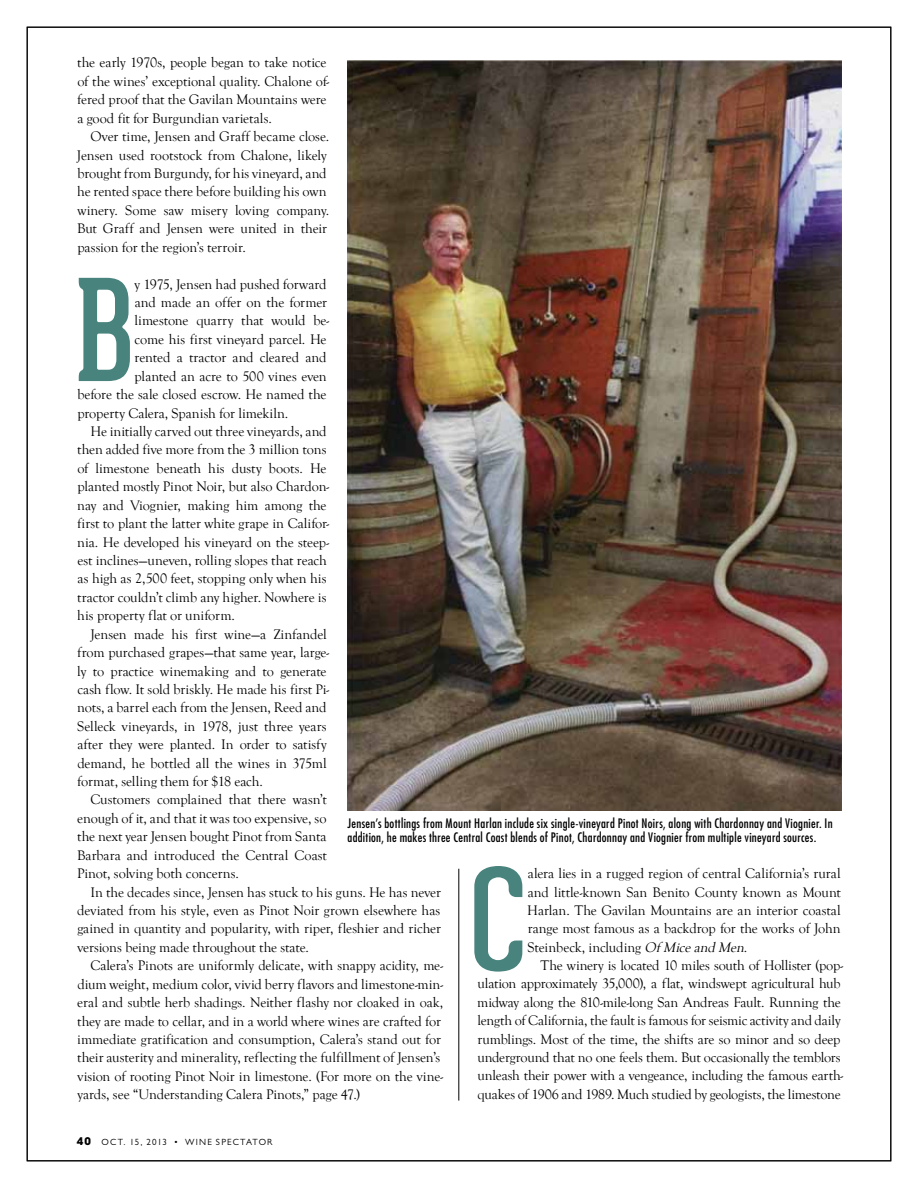
<style>
.page{position:relative;width:918px;height:1188px;background:#fff}
.page>*{position:absolute;margin:0;border:0;box-sizing:border-box;transform-origin:0 0}
.t1{font:138px "Geared Slab";color:#48837d}
.t2{font:14.25px/18.5px "Goudy Old Style T";letter-spacing:-.005em;color:#000}
.t3{font:condensed 12.75px/14.2px "Futura";letter-spacing:.02em;color:#000}
.t4{font:9px "Gill Sans";letter-spacing:.125em;color:#000}
.s1{font-style:italic}
.s2{font-family:"Avant Garde";font-weight:700;font-size:10.5px}
</style>
<div class="page">
<hr style="left:459px;top:869px;width:1px;height:232px;background:#000">
<img style="left:348px;top:61px;width:493px;height:750px">
<p class="t2" style="left:77px;top:54px;width:254px">the early 1970s, people began to take notice of the wines’ exceptional quality. Chalone of&shy;fered proof that the Gavilan Mountains were a good fit for Burgundian varietals.</p>
<p class="t2" style="left:77px;top:128px;width:254px;text-indent:13px">Over time, Jensen and Graff became close.<br>Jensen used rootstock from Chalone, likely brought from Burgundy, for his vineyard, and he rented space there before building his own winery. Some saw misery loving company.<br>But Graff and Jensen were united in their passion for the region’s terroir.</p>
<p class="t2" style="left:135px;top:275px;width:194px">y 1975, Jensen had pushed forward</p>
<p class="t2" style="left:135px;top:293px;width:194px">and made an offer on the former</p>
<p class="t2" style="left:135px;top:312px;width:196px">limestone quarry that would be-</p>
<p class="t2" style="left:135px;top:330px;width:194px">come his first vineyard parcel. He</p>
<p class="t2" style="left:135px;top:349px;width:194px">rented a tractor and cleared and</p>
<p class="t2" style="left:135px;top:367px;width:194px">planted an acre to 500 vines even</p>
<p class="t2" style="left:77px;top:386px;width:251px">before the sale closed escrow. He named the</p>
<p class="t2" style="left:77px;top:404px;width:213px">property Calera, Spanish for limekiln.</p>
<p class="t2" style="left:90px;top:422px;width:238px">He initially carved out three vineyards, and</p>
<p class="t2" style="left:77px;top:441px;width:251px">then added five more from the 3 million tons</p>
<p class="t2" style="left:77px;top:459px;width:251px">of limestone beneath his dusty boots. He</p>
<p class="t2" style="left:77px;top:478px;width:253px">planted mostly Pinot Noir, but also Chardon-</p>
<p class="t2" style="left:77px;top:496px;width:251px">nay and Viognier, making him among the</p>
<p class="t2" style="left:77px;top:515px;width:254px">first to plant the latter white grape in Califor-</p>
<p class="t2" style="left:77px;top:533px;width:254px">nia. He developed his vineyard on the steep-</p>
<p class="t2" style="left:77px;top:551px;width:251px">est inclines—uneven, rolling slopes that reach</p>
<p class="t2" style="left:77px;top:570px;width:251px">as high as 2,500 feet, stopping only when his</p>
<p class="t2" style="left:77px;top:588px;width:251px">tractor couldn’t climb any higher. Nowhere is</p>
<p class="t2" style="left:77px;top:607px;width:159px">his property flat or uniform.</p>
<p class="t2" style="left:90px;top:625px;width:238px">Jensen made his first wine—a Zinfandel</p>
<p class="t2" style="left:77px;top:644px;width:254px">from purchased grapes—that same year, large-</p>
<p class="t2" style="left:77px;top:662px;width:251px">ly to practice winemaking and to generate</p>
<p class="t2" style="left:77px;top:680px;width:253px">cash flow. It sold briskly. He made his first Pi-</p>
<p class="t2" style="left:77px;top:699px;width:251px">nots, a barrel each from the Jensen, Reed and</p>
<p class="t2" style="left:77px;top:717px;width:251px">Selleck vineyards, in 1978, just three years</p>
<p class="t2" style="left:77px;top:736px;width:251px">after they were planted. In order to satisfy</p>
<p class="t2" style="left:77px;top:754px;width:251px">demand, he bottled all the wines in 375ml</p>
<p class="t2" style="left:77px;top:772px;width:187px">format, selling them for $18 each.</p>
<p class="t2" style="left:90px;top:791px;width:238px">Customers complained that there wasn’t</p>
<p class="t2" style="left:77px;top:809px;width:251px">enough of it, and that it was too expensive, so</p>
<p class="t2" style="left:77px;top:828px;width:251px">the next year Jensen bought Pinot from Santa</p>
<p class="t2" style="left:77px;top:846px;width:251px">Barbara and introduced the Central Coast</p>
<p class="t2" style="left:77px;top:865px;width:164px">Pinot, solving both concerns.</p>
<p class="t2" style="left:90px;top:883px;width:352px">In the decades since, Jensen has stuck to his guns. He has never</p>
<p class="t2" style="left:77px;top:901px;width:365px">deviated from his style, even as Pinot Noir grown elsewhere has</p>
<p class="t2" style="left:77px;top:920px;width:365px">gained in quantity and popularity, with riper, fleshier and richer</p>
<p class="t2" style="left:77px;top:938px;width:233px">versions being made throughout the state.</p>
<p class="t2" style="left:90px;top:957px;width:354px">Calera’s Pinots are uniformly delicate, with snappy acidity, me-</p>
<p class="t2" style="left:77px;top:975px;width:367px">dium weight, medium color, vivid berry flavors and limestone-min-</p>
<p class="t2" style="left:77px;top:994px;width:367px">eral and subtle herb shadings. Neither flashy nor cloaked in oak,</p>
<p class="t2" style="left:77px;top:1012px;width:365px">they are made to cellar, and in a world where wines are crafted for</p>
<p class="t2" style="left:77px;top:1030px;width:365px">immediate gratification and consumption, Calera’s stand out for</p>
<p class="t2" style="left:77px;top:1049px;width:365px">their austerity and minerality, reflecting the fulfillment of Jensen’s</p>
<p class="t2" style="left:77px;top:1067px;width:367px">vision of rooting Pinot Noir in limestone. (For more on the vine-</p>
<p class="t2" style="left:77px;top:1086px;width:284px">yards, see “Understanding Calera Pinots,” page 47.)</p>
<h1 class="t1" style="left:76px;top:248px;width:61px">B</h1>
<p class="t3" style="left:348px;top:816px;width:487px">Jensen’s bottlings from Mount Harlan include six single-vineyard Pinot Noirs, along with Chardonnay and Viognier. In addition, he makes three Central Coast blends of Pinot, Chardonnay and Viognier from multiple vineyard sources.</p>
<h1 class="t1" style="left:470px;top:838px;width:58px">C</h1>
<p class="t2" style="left:527px;top:865px;width:315px;text-align:justify">alera lies in a rugged region of central California’s rural and little-known San Benito County known as Mount Harlan. The Gavilan Mountains are an interior coastal range most famous as a backdrop for the works of John Steinbeck, including <span class="s1">Of Miceand Men</span>.</p>
<p class="t2" style="left:477px;top:956px;width:368px;text-indent:63px">The winery is located 10 miles south of Hollister (pop&shy;ulation approximately 35,000), a flat, windswept agricultural hub midway along the 810-mile-long San Andreas Fault. Running the length of California, the fault is famous for seismic activity and daily rumblings. Most of the time, the shifts are so minor and so deep underground that no one feels them. But occasionally the temblors unleash their power with a vengeance, including the famous earth&shy;quakes of 1906 and 1989. Much studied by geologists, the limestone</p>
<p class="t4" style="left:77px;top:1137px;width:197px"><span class="s2">40</span> OCT. 15, 2013 • WINE SPECTATOR</p>
</div>
